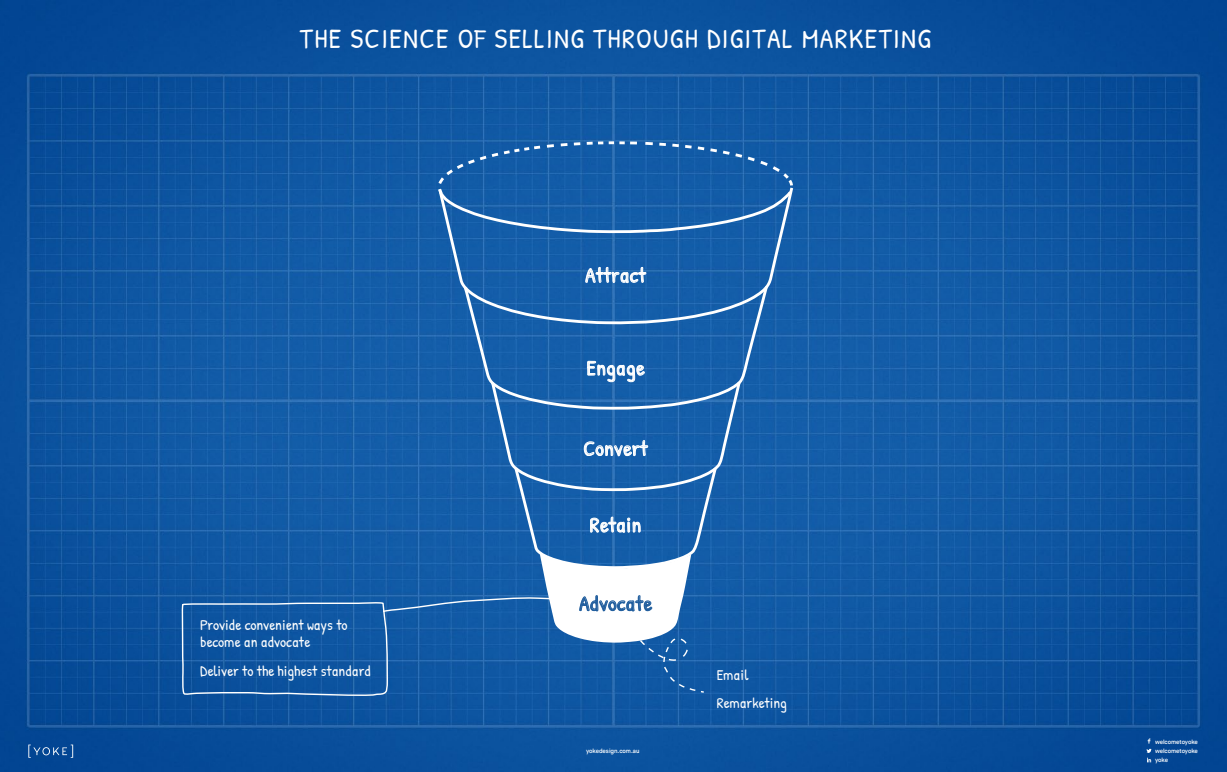
<style>
.page{position:relative;width:1227px;height:772px;background:#fff}
.page>*{position:absolute;margin:0;border:0;box-sizing:border-box;transform-origin:0 0}
.t1{font:28px "Patrick Hand";letter-spacing:.05em;color:#fff}
.t2{font:21px "Patrick Hand";letter-spacing:.02em;color:#fff}
.t3{font:21px "Patrick Hand";letter-spacing:.02em;color:#215e9e}
.t4{font:15px/17px "Patrick Hand";color:#fff}
.t5{font:600 6px/9.3px "Maison Neue";letter-spacing:-.01em;color:#fff;text-align:justify}
</style>
<div class="page">
<img style="left:0;top:0;width:1227px;height:771px">
<svg style="left:436px;top:184px;width:359px;height:141px;background:#1960aa"></svg>
<svg style="left:28px;top:744px;width:45px;height:13px"></svg>
<svg style="left:585px;top:257px;width:61px;height:26px;background:#437dba"></svg>
<svg style="left:436px;top:140px;width:358px;height:95px;background:#2165ac"></svg>
<svg style="left:462px;top:283px;width:308px;height:128px;background:#2267ae"></svg>
<svg style="left:1146px;top:738px;width:6px;height:23px"></svg>
<svg style="left:181px;top:360px;width:562px;height:336px;background:#2568ad"></svg>
<h1 class="t1" style="left:300px;top:23px;width:633px">THE SCIENCE OF SELLING THROUGH DIGITAL MARKETING</h1>
<h2 class="t2" style="left:585px;top:263px;width:62px">Attract</h2>
<h2 class="t2" style="left:587px;top:356px;width:59px">Engage</h2>
<h2 class="t2" style="left:583px;top:436px;width:66px">Convert</h2>
<h2 class="t2" style="left:590px;top:513px;width:53px">Retain</h2>
<h2 class="t3" style="left:579px;top:591px;width:74px">Advocate</h2>
<p class="t4" style="left:200px;top:617px;width:149px">Provide convenient ways to become an advocate</p>
<p class="t4" style="left:200px;top:662px;width:172px">Deliver to the highest standard</p>
<p class="t4" style="left:717px;top:660px;width:72px;line-height:28.3px">Email<br>Remarketing</p>
<p class="t5" style="left:586px;top:746px;width:55px">yokedesign.com.au</p>
<p class="t5" style="left:1155px;top:736px;width:44px">welcometoyoke welcometoyoke yoke</p>
</div>
